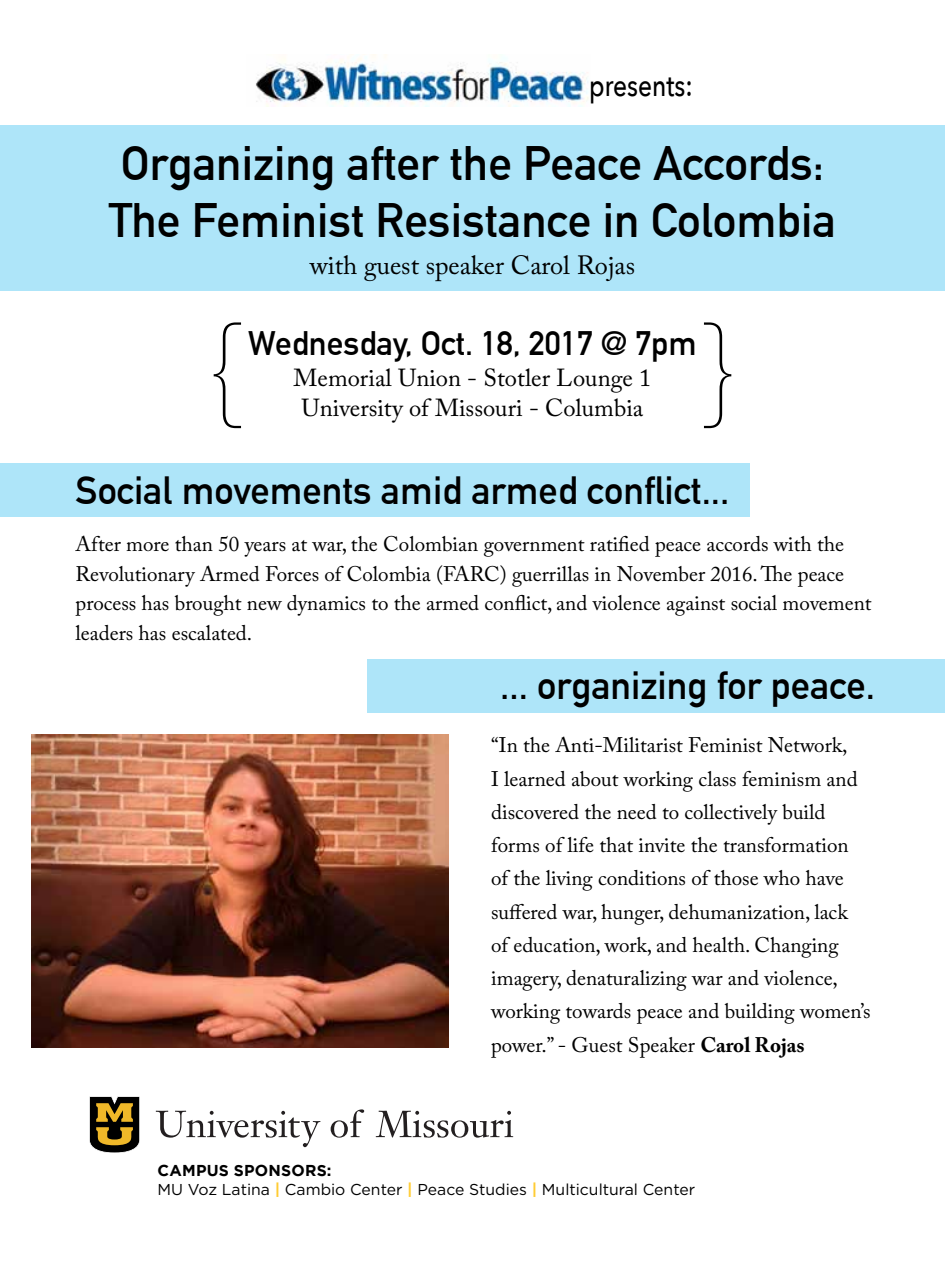
<style>
.page{position:relative;width:945px;height:1262px;background:#fff}
.page>*{position:absolute;margin:0;border:0;box-sizing:border-box;transform-origin:0 0}
.t1{font:200 119px "Avenir Next";color:#000}
.t2{font:700 47.25px/56.7px "DIN Alternate";color:#000}
.t3{font:700 38.5px "DIN Alternate";color:#000}
.t4{font:700 33.25px "DIN Alternate";color:#000}
.t5{font:500 30.62px "Avenir Next";color:#000;scale:.8 1}
.t6{font:26.25px "Adobe Caslon Pro";color:#000}
.t7{font:24.5px/29.4px "Adobe Caslon Pro";color:#000;text-align:center}
.t8{font:21px/33.2px "Adobe Caslon Pro";color:#000}
.t9{font:15.75px/18.9px "Gotham";color:#000}
.s1{font-weight:700}
.s2{font-weight:700;color:#fc3}
</style>
<div class="page">
<div style="left:368px;top:659px;width:577px;height:54px;background:#aee5f9"></div>
<div style="left:0;top:125px;width:945px;height:165px;background:#aee5f9"></div>
<img style="left:256px;top:54px;width:333px;height:52px">
<div style="left:0;top:463px;width:750px;height:53px;background:#aee5f9"></div>
<img style="left:32px;top:734px;width:416px;height:313px">
<svg style="left:89px;top:1096px;width:51px;height:57px;background:#665427"></svg>
<svg style="left:156px;top:1110px;width:164px;height:37px"></svg>
<svg style="left:331px;top:1109px;width:33px;height:28px"></svg>
<svg style="left:376px;top:1110px;width:137px;height:27px"></svg>
<h3 class="t5" style="left:589px;top:59px;width:131px">presents:</h3>
<h2 class="t2" style="left:109px;top:132px;width:729px">Organizing after the Peace Accords:<br>The Feminist Resistance in Colombia</h2>
<p class="t6" style="left:310px;top:249px;width:327px">with guest speaker Carol Rojas</p>
<h1 class="t1" style="left:214px;top:268px;width:37px">{</h1>
<h1 class="t1" style="left:696px;top:268px;width:37px">}</h1>
<h3 class="t4" style="left:248px;top:318px;width:450px">Wednesday, Oct. 18, 2017 @ 7pm</h3>
<p class="t7" style="left:294px;top:363px;width:359px">Memorial Union - Stotler Lounge 1<br>University of Missouri - Columbia</p>
<h3 class="t3" style="left:76px;top:461px;width:655px">Social movements amid armed conflict...</h3>
<p class="t8" style="left:76px;top:529px;width:798px;line-height:29.8px">After more than 50 years at war, the Colombian government ratified peace accords with the Revolutionary Armed Forces of Colombia (FARC) guerrillas in November 2016. The peace process has brought new dynamics to the armed conflict, and violence against social movement leaders has escalated.</p>
<h3 class="t3" style="left:500px;top:656px;width:376px">... organizing for peace.</h3>
<p class="t8" style="left:491px;top:728px;width:381px">“In the Anti-Militarist Feminist Network,<br>I learned about working class feminism and discovered the need to collectively build forms of life that invite the transformation of the living conditions of those who have suffered war, hunger, dehumanization, lack<br>of education, work, and health. Changing imagery, denaturalizing war and violence, working towards peace and building women’s power.” - Guest Speaker <span class="s1">Carol Rojas</span></p>
<p class="t9" style="left:157px;top:1160px;width:539px"><span class="s1">CAMPUS SPONSORS:<br></span>MU Voz Latina <span class="s2">|</span> Cambio Center <span class="s2">|</span> Peace Studies <span class="s2">|</span> Multicultural Center</p>
</div>
